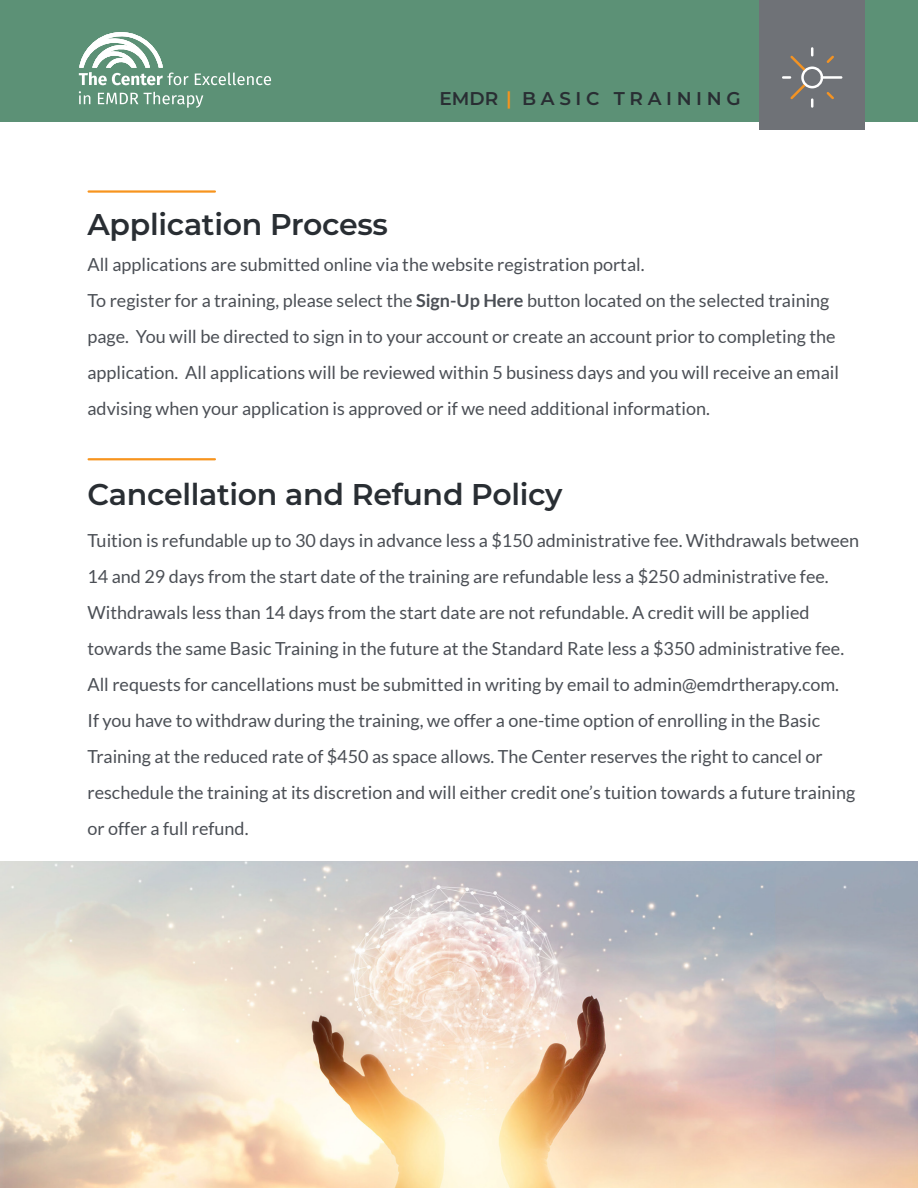
<style>
.page{position:relative;width:918px;height:1188px;background:#fff}
.page>*{position:absolute;margin:0;border:0;box-sizing:border-box;transform-origin:0 0}
.t1{font:600 30px "Montserrat";letter-spacing:-.01em;color:#292e33}
.t2{font:600 18.45px "Montserrat";letter-spacing:.25em;color:#292e33}
.t3{font:18px/36px "Lato";color:#4b4f55}
.s1{color:#f7941e}
.s2{font-weight:700}
</style>
<div class="page">
<hr style="left:89px;top:190px;width:126px;height:3px;background:#f7941e">
<hr style="left:89px;top:458px;width:126px;height:2px;background:#f7941e">
<div style="left:0;top:0;width:918px;height:122px;background:#5c9176"></div>
<div style="left:759px;top:0;width:106px;height:130px;background:#6f7277"></div>
<hr style="left:822px;top:76px;width:19px;height:3px;background:#fff">
<svg style="left:826px;top:55px;width:8px;height:8px"></svg>
<svg style="left:826px;top:92px;width:8px;height:8px"></svg>
<svg style="left:783px;top:48px;width:30px;height:59px"></svg>
<div style="left:801px;top:67px;width:22px;height:21px;border:3px solid #fff;border-radius:50%"></div>
<svg style="left:79px;top:32px;width:110px;height:53px"></svg>
<svg style="left:195px;top:73px;width:76px;height:12px"></svg>
<svg style="left:79px;top:91px;width:11px;height:13px"></svg>
<svg style="left:98px;top:93px;width:40px;height:11px"></svg>
<svg style="left:144px;top:92px;width:59px;height:16px"></svg>
<img style="left:0;top:862px;width:918px;height:326px">
<p class="t2" style="left:439px;top:86px;width:303px">EMDR <span class="s1">|</span> BASIC TRAINING</p>
<p class="t1" style="left:87px;top:203px;width:302px">Application Process</p>
<p class="t3" style="left:87px;top:247px;width:559px">All applications are submitted online via the website registration portal.</p>
<p class="t3" style="left:87px;top:283px;width:753px">To register for a training, please select the <span class="s2">Sign-Up Here</span> button located on the selected training page. You will be directed to sign in to your account or create an account prior to completing the application. All applications will be reviewed within 5 business days and you will receive an email advising when your application is approved or if we need additional information.</p>
<p class="t1" style="left:87px;top:473px;width:476px">Cancellation and Refund Policy</p>
<p class="t3" style="left:87px;top:523px;width:773px">Tuition is refundable up to 30 days in advance less a $150 administrative fee. Withdrawals between 14 and 29 days from the start date of the training are refundable less a $250 administrative fee.<br>Withdrawals less than 14 days from the start date are not refundable. A credit will be applied towards the same Basic Training in the future at the Standard Rate less a $350 administrative fee.<br>All requests for cancellations must be submitted in writing by email to admin@emdrtherapy.com.<br>If you have to withdraw during the training, we offer a one-time option of enrolling in the Basic Training at the reduced rate of $450 as space allows. The Center reserves the right to cancel or reschedule the training at its discretion and will either credit one’s tuition towards a future training or offer a full refund.</p>
</div>
